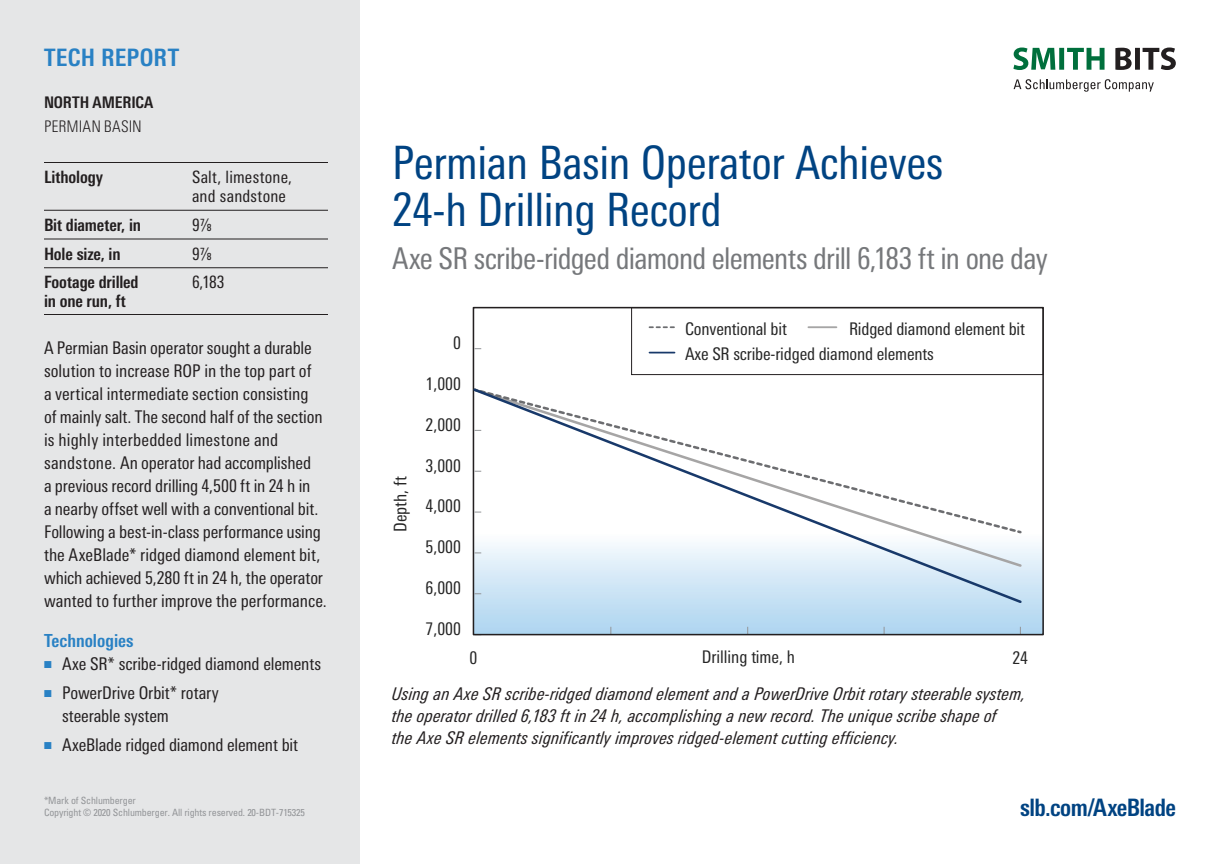
<style>
.page{position:relative;width:1224px;height:864px;background:#fff}
.page>*{position:absolute;margin:0;border:0;box-sizing:border-box;transform-origin:0 0}
.Headline{font:condensed 46px/48px "Univers Next Pro";letter-spacing:-.01em;color:#004382}
.Subhead{font:condensed 30px "Univers Next Pro";letter-spacing:-.025em;color:#76787b}
.URL{font:700 condensed 24px "Univers Next Pro";letter-spacing:-.025em;color:#004382}
.Tech_Report{font:700 condensed 24px "Univers Next Pro";letter-spacing:.005em;color:#2981c4}
.Body_Head{font:700 condensed 18px "Univers Next Pro";color:#2981c4}
.Body_Text{font:condensed 17.6px/23px "Univers Next Pro";color:#231f20}
.t1{font:italic condensed 17.6px/22px "Univers Next Pro";letter-spacing:.005em;color:#231f20}
.t2{font:condensed 17.4px/25.4px "Univers Next Pro";letter-spacing:-.01em;color:#252525}
.Table_Subhead{font:700 condensed 17px/18px "Univers Next Pro";letter-spacing:-.01em;color:#231f20}
.Table_Text{font:condensed 17px/19px "Univers Next Pro";letter-spacing:.01em;color:#231f20}
.Location{font:700 condensed 16px "Univers Next Pro";letter-spacing:-.01em;color:#231f20}
.Formation__Field{font:300 condensed 16px "Univers Next Pro";letter-spacing:.005em;color:#231f20}
.Boilerplate__docket{font:condensed 10px "Univers LT Std";letter-spacing:-.015em;color:#939598}
.s1{color:#2981c4}
</style>
<div class="page">
<div style="left:0;top:0;width:360px;height:864px;background:#e5e6e7"></div>
<hr style="left:44px;top:162px;width:148px;height:1px;background:#231f20">
<hr style="left:192px;top:162px;width:136px;height:1px;background:#231f20">
<hr style="left:44px;top:210px;width:148px;height:1px;background:#231f20">
<hr style="left:192px;top:210px;width:136px;height:1px;background:#231f20">
<hr style="left:44px;top:238px;width:148px;height:2px;background:#231f20">
<hr style="left:192px;top:238px;width:136px;height:2px;background:#231f20">
<hr style="left:44px;top:267px;width:148px;height:1px;background:#231f20">
<hr style="left:192px;top:267px;width:136px;height:1px;background:#231f20">
<hr style="left:44px;top:314px;width:148px;height:1px;background:#231f20">
<hr style="left:192px;top:314px;width:136px;height:1px;background:#231f20">
<div style="left:473px;top:487px;width:570px;height:148px;background:linear-gradient(to bottom,#fff,#b2d7f1)"></div>
<div style="left:631px;top:307px;width:413px;height:68px;border:1px solid #231f20"></div>
<svg style="left:649px;top:326px;width:26px;height:2px"></svg>
<hr style="left:808px;top:326px;width:28px;height:2px;background:#a6a5a5">
<svg style="left:649px;top:352px;width:26px;height:1px"></svg>
<div style="left:473px;top:307px;width:571px;height:328px;border:2px solid #231f20"></div>
<svg style="left:472px;top:386px;width:552px;height:219px"></svg>
<svg style="left:1014px;top:79px;width:140px;height:13px"></svg>
<svg style="left:1115px;top:48px;width:61px;height:22px"></svg>
<svg style="left:1013px;top:48px;width:92px;height:22px"></svg>
<p class="Tech_Report" style="left:44px;top:43px;width:137px">TECH REPORT</p>
<p class="Location" style="left:44px;top:93px;width:111px">NORTH AMERICA</p>
<p class="Formation__Field" style="left:44px;top:117px;width:99px">PERMIAN BASIN</p>
<p class="Table_Subhead" style="left:44px;top:168px;width:61px">Lithology</p>
<p class="Table_Text" style="left:192px;top:168px;width:102px">Salt, limestone, and sandstone</p>
<p class="Table_Subhead" style="left:44px;top:216px;width:98px">Bit diameter, in</p>
<p class="Table_Text" style="left:192px;top:215px;width:21px">9⅞</p>
<p class="Table_Subhead" style="left:44px;top:245px;width:78px">Hole size, in</p>
<p class="Table_Text" style="left:192px;top:244px;width:21px">9⅞</p>
<p class="Table_Subhead" style="left:44px;top:273px;width:96px">Footage drilled in one run, ft</p>
<p class="Table_Text" style="left:192px;top:273px;width:34px">6,183</p>
<p class="Body_Text" style="left:44px;top:336px;width:284px">A Permian Basin operator sought a durable solution to increase ROP in the top part of<br>a vertical intermediate section consisting<br>of mainly salt. The second half of the section is highly interbedded limestone and sandstone. An operator had accomplished<br>a previous record drilling 4,500 ft in 24 h in<br>a nearby offset well with a conventional bit.<br>Following a best-in-class performance using the AxeBlade* ridged diamond element bit, which achieved 5,280 ft in 24 h, the operator wanted to further improve the performance.</p>
<p class="Body_Head" style="left:44px;top:630px;width:91px">Technologies</p>
<p class="Body_Text" style="left:44px;top:652px;width:279px"><span class="s1">■</span> Axe SR* scribe-ridged diamond elements</p>
<p class="Body_Text" style="left:62px;top:681px;width:158px;text-indent:-18px"><span class="s1">■</span> PowerDrive Orbit* rotary steerable system</p>
<p class="Body_Text" style="left:44px;top:733px;width:256px"><span class="s1">■</span> AxeBlade ridged diamond element bit</p>
<p class="Boilerplate__docket" style="left:44px;top:794px;width:93px">*Mark of Schlumberger</p>
<p class="Boilerplate__docket" style="left:44px;top:806px;width:262px">Copyright © 2020 Schlumberger. All rights reserved. 20-BDT-715325</p>
<p class="Headline" style="left:392px;top:138px;width:553px">Permian Basin Operator Achieves<br>24-h Drilling Record</p>
<p class="Subhead" style="left:392px;top:241px;width:657px">Axe SR scribe-ridged diamond elements drill 6,183 ft in one day</p>
<p class="t2" style="left:387px;top:532px;width:57px;rotate:-90deg">Depth, ft</p>
<p class="t2" style="left:453px;top:330px;width:9px">0</p>
<p class="t2" style="left:426px;top:371px;width:37px">1,000</p>
<p class="t2" style="left:426px;top:412px;width:37px">2,000</p>
<p class="t2" style="left:426px;top:453px;width:37px">3,000</p>
<p class="t2" style="left:426px;top:493px;width:37px">4,000</p>
<p class="t2" style="left:426px;top:534px;width:37px">5,000</p>
<p class="t2" style="left:426px;top:575px;width:37px">6,000</p>
<p class="t2" style="left:426px;top:616px;width:37px">7,000</p>
<p class="t2" style="left:685px;top:316px;width:103px">Conventional bit</p>
<p class="t2" style="left:685px;top:316px;width:341px;text-indent:164px">Ridged diamond element bit<br>Axe SR scribe-ridged diamond elements</p>
<p class="t2" style="left:470px;top:645px;width:9px">0</p>
<p class="t2" style="left:1013px;top:645px;width:17px">24</p>
<p class="t2" style="left:702px;top:644px;width:95px">Drilling time, h</p>
<p class="t1" style="left:392px;top:683px;width:635px">Using an Axe SR scribe-ridged diamond element and a PowerDrive Orbit rotary steerable system, the operator drilled 6,183 ft in 24 h, accomplishing a new record. The unique scribe shape of<br>the Axe SR elements significantly improves ridged-element cutting efficiency.</p>
<p class="URL" style="left:1020px;top:793px;width:157px">slb.com/AxeBlade</p>
</div>
